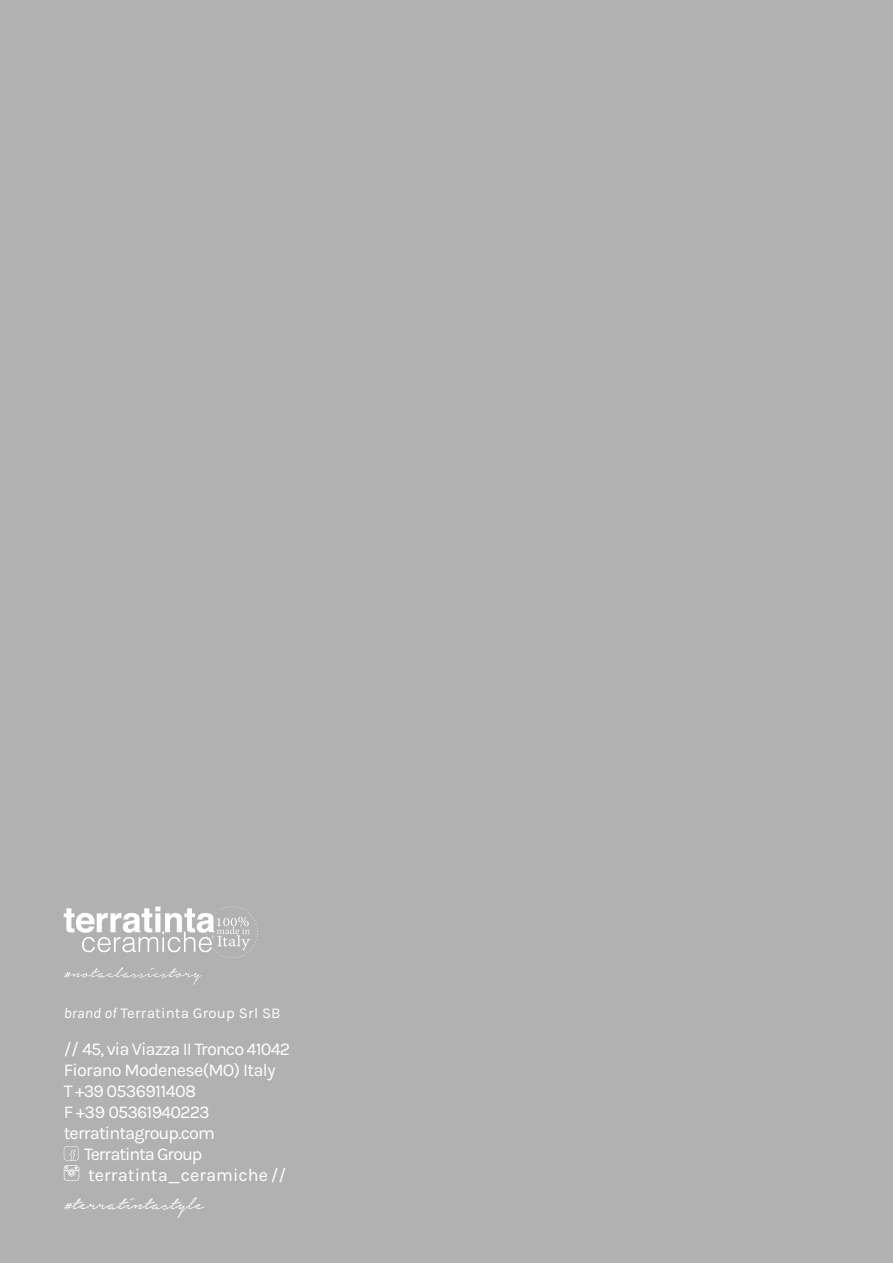
<style>
.page{position:relative;width:893px;height:1263px;background:#b1b1b1}
.page>*{position:absolute;margin:0;border:0;box-sizing:border-box;transform-origin:0 0}
.t1{font:27px "Notera";letter-spacing:-.03em;color:#fff}
.t2{font:18px "Karla";letter-spacing:-.05em;color:#fff}
.t3{font:18px "Karla";color:#fff}
.t4{font:15px "Karla";letter-spacing:.01em;color:#fff}
.s1{font-style:italic}
</style>
<div class="page">
<svg style="left:64px;top:1146px;width:15px;height:35px"></svg>
<svg style="left:64px;top:967px;width:138px;height:18px"></svg>
<svg style="left:64px;top:906px;width:194px;height:52px"></svg>
<p class="t4" style="left:64px;top:1005px;width:218px"><span class="s1">brand of</span> Terratinta Group Srl SB</p>
<p class="t2" style="left:64px;top:1039px;width:228px">// 45, via Viazza II Tronco 41042</p>
<p class="t2" style="left:64px;top:1060px;width:214px">Fiorano Modenese(MO) Italy</p>
<p class="t2" style="left:64px;top:1081px;width:134px">T +39 0536911408</p>
<p class="t2" style="left:64px;top:1102px;width:148px">F +39 05361940223</p>
<p class="t2" style="left:64px;top:1123px;width:153px">terratintagroup.com</p>
<p class="t2" style="left:84px;top:1144px;width:120px">Terratinta Group</p>
<p class="t3" style="left:88px;top:1165px;width:200px">terratinta_ceramiche //</p>
<h1 class="t1" style="left:64px;top:1190px;width:141px">#terratintastyle</h1>
</div>
